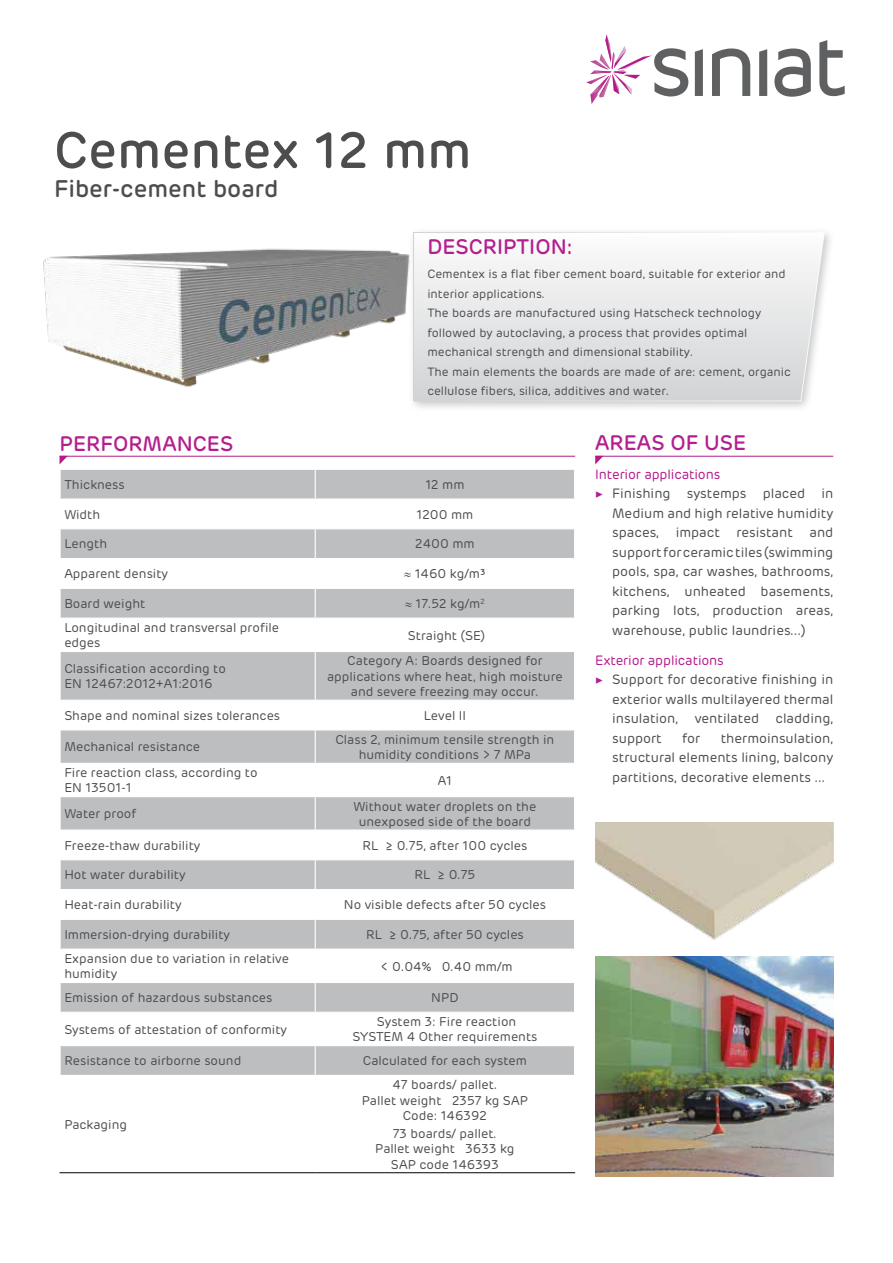
<style>
.page{position:relative;width:893px;height:1263px;background:#fff}
.page>*{position:absolute;margin:0;border:0;box-sizing:border-box;transform-origin:0 0}
.t1{font:500 51px "Rubrik";color:#4d4d4f}
.t2{font:500 24px "Rubrik";color:#4d4d4f}
.t3{font:500 21px "Rubrik";color:#b41e8e}
.t4{font:13.5px/19.5px "Rubrik";color:#4d4d4f;text-align:justify}
.t5{font:13.5px "Rubrik";letter-spacing:-.01em;color:#b51a8a}
.t6{font:12.75px/15.3px "Rubrik";color:#4d4d4f;text-align:center}
.t7{font:12px/19.5px "Rubrik";color:#4d4d4f}
.s1{font-family:"Minion Pro";color:#b41e8e}
</style>
<div class="page">
<div style="left:408px;top:227px;width:427px;height:185px;background:#5f6062;opacity:.35"></div>
<svg style="left:460px;top:232px;width:365px;height:169px"></svg>
<svg style="left:61px;top:470px;width:513px;height:605px;fill:#bcbec0"></svg>
<hr style="left:60px;top:498px;width:255px;height:2px;background:#fff">
<hr style="left:315px;top:498px;width:260px;height:2px;background:#fff">
<hr style="left:60px;top:528px;width:255px;height:1px;background:#fff">
<hr style="left:315px;top:528px;width:260px;height:1px;background:#fff">
<hr style="left:60px;top:558px;width:255px;height:1px;background:#fff">
<hr style="left:315px;top:558px;width:260px;height:1px;background:#fff">
<hr style="left:60px;top:588px;width:255px;height:1px;background:#fff">
<svg style="left:60px;top:470px;width:1px;height:147px"></svg>
<hr style="left:315px;top:588px;width:260px;height:1px;background:#fff">
<svg style="left:315px;top:470px;width:1px;height:147px"></svg>
<hr style="left:60px;top:617px;width:255px;height:2px;background:#fff">
<hr style="left:315px;top:617px;width:260px;height:2px;background:#fff">
<hr style="left:315px;top:619px;width:1px;height:32px;background:#fff">
<hr style="left:60px;top:651px;width:255px;height:1px;background:#fff">
<hr style="left:315px;top:651px;width:260px;height:1px;background:#fff">
<hr style="left:315px;top:652px;width:1px;height:48px;background:#fff">
<hr style="left:60px;top:700px;width:255px;height:1px;background:#fff">
<hr style="left:315px;top:700px;width:260px;height:1px;background:#fff">
<svg style="left:315px;top:701px;width:1px;height:28px"></svg>
<hr style="left:60px;top:729px;width:255px;height:1px;background:#fff">
<hr style="left:315px;top:729px;width:260px;height:1px;background:#fff">
<hr style="left:315px;top:730px;width:1px;height:33px;background:#fff">
<hr style="left:60px;top:763px;width:255px;height:1px;background:#fff">
<hr style="left:315px;top:763px;width:260px;height:1px;background:#fff">
<hr style="left:315px;top:764px;width:1px;height:32px;background:#fff">
<hr style="left:60px;top:796px;width:255px;height:1px;background:#fff">
<hr style="left:315px;top:796px;width:260px;height:1px;background:#fff">
<hr style="left:315px;top:797px;width:1px;height:32px;background:#fff">
<svg style="left:60px;top:983px;width:1px;height:29px"></svg>
<svg style="left:315px;top:983px;width:1px;height:29px"></svg>
<svg style="left:60px;top:1046px;width:1px;height:29px"></svg>
<svg style="left:315px;top:1046px;width:1px;height:29px"></svg>
<hr style="left:60px;top:829px;width:255px;height:2px;background:#fff">
<hr style="left:60px;top:859px;width:255px;height:1px;background:#fff">
<hr style="left:315px;top:829px;width:260px;height:2px;background:#fff">
<hr style="left:315px;top:859px;width:260px;height:1px;background:#fff">
<hr style="left:60px;top:889px;width:255px;height:1px;background:#fff">
<svg style="left:60px;top:860px;width:1px;height:88px"></svg>
<hr style="left:60px;top:919px;width:255px;height:1px;background:#fff">
<hr style="left:315px;top:889px;width:260px;height:1px;background:#fff">
<svg style="left:315px;top:831px;width:1px;height:117px"></svg>
<hr style="left:315px;top:919px;width:260px;height:1px;background:#fff">
<hr style="left:60px;top:948px;width:255px;height:2px;background:#fff">
<hr style="left:60px;top:982px;width:255px;height:1px;background:#fff">
<hr style="left:315px;top:948px;width:260px;height:2px;background:#fff">
<hr style="left:315px;top:950px;width:1px;height:32px;background:#fff">
<hr style="left:315px;top:982px;width:260px;height:1px;background:#fff">
<hr style="left:60px;top:1012px;width:255px;height:1px;background:#fff">
<hr style="left:60px;top:1045px;width:255px;height:1px;background:#fff">
<hr style="left:315px;top:1012px;width:260px;height:1px;background:#fff">
<hr style="left:315px;top:1013px;width:1px;height:32px;background:#fff">
<hr style="left:315px;top:1045px;width:260px;height:1px;background:#fff">
<hr style="left:60px;top:1172px;width:255px;height:1px;background:#000">
<hr style="left:315px;top:1172px;width:260px;height:1px;background:#000">
<hr style="left:60px;top:456px;width:515px;height:1px;background:#b41e8e">
<svg style="left:60px;top:456px;width:8px;height:8px"></svg>
<hr style="left:595px;top:456px;width:238px;height:1px;background:#b41e8e">
<svg style="left:595px;top:456px;width:8px;height:8px"></svg>
<img style="left:595px;top:956px;width:238px;height:220px">
<img style="left:595px;top:822px;width:238px;height:119px">
<svg style="left:774px;top:48px;width:37px;height:49px"></svg>
<svg style="left:695px;top:49px;width:8px;height:47px"></svg>
<svg style="left:712px;top:48px;width:38px;height:48px"></svg>
<svg style="left:759px;top:49px;width:8px;height:47px"></svg>
<svg style="left:819px;top:40px;width:26px;height:56px"></svg>
<svg style="left:586px;top:34px;width:102px;height:70px"></svg>
<img style="left:43px;top:227px;width:417px;height:185px">
<h1 class="t1" style="left:54px;top:118px;width:419px">Cementex 12 mm</h1>
<h2 class="t2" style="left:54px;top:173px;width:226px">Fiber-cement board</h2>
<h3 class="t3" style="left:427px;top:233px;width:147px">DESCRIPTION:</h3>
<p class="t7" style="left:427px;top:264px;width:365px">Cementex is a flat fiber cement board, suitable for exterior and interior applications.<br>The boards are manufactured using Hatscheck technology followed by autoclaving, a process that provides optimal mechanical strength and dimensional stability.<br>The main elements the boards are made of are: cement, organic cellulose fibers, silica, additives and water.</p>
<h3 class="t3" style="left:60px;top:430px;width:175px">PERFORMANCES</h3>
<h3 class="t3" style="left:595px;top:430px;width:153px">AREAS OF USE</h3>
<p class="t6" style="left:64px;top:477px;width:62px">Thickness</p>
<p class="t6" style="left:425px;top:477px;width:41px">12 mm</p>
<p class="t6" style="left:64px;top:507px;width:37px">Width</p>
<p class="t6" style="left:416px;top:507px;width:58px">1200 mm</p>
<p class="t6" style="left:64px;top:536px;width:44px">Length</p>
<p class="t6" style="left:415px;top:536px;width:61px">2400 mm</p>
<p class="t6" style="left:64px;top:566px;width:105px">Apparent density</p>
<p class="t6" style="left:404px;top:566px;width:83px">≈ 1460 kg/m³</p>
<p class="t6" style="left:64px;top:596px;width:82px">Board weight</p>
<p class="t6" style="left:405px;top:596px;width:81px">≈ 17.52 kg/m<sup>2</sup></p>
<p class="t6" style="left:64px;top:620px;width:216px;text-align:left">Longitudinal and transversal profile edges</p>
<p class="t6" style="left:408px;top:627px;width:79px">Straight (SE)</p>
<p class="t6" style="left:64px;top:661px;width:163px;text-align:left">Classification according to<br>EN 12467:2012+A1:2016</p>
<p class="t6" style="left:327px;top:653px;width:237px">Category A: Boards designed for applications where heat, high moisture and severe freezing may occur.</p>
<p class="t6" style="left:64px;top:708px;width:217px">Shape and nominal sizes tolerances</p>
<p class="t6" style="left:424px;top:708px;width:44px">Level II</p>
<p class="t6" style="left:64px;top:739px;width:137px">Mechanical resistance</p>
<p class="t6" style="left:335px;top:732px;width:220px">Class 2, minimum tensile strength in humidity conditions &gt; 7 MPa</p>
<p class="t6" style="left:64px;top:765px;width:195px;text-align:left">Fire reaction class, according to<br>EN 13501-1</p>
<p class="t6" style="left:438px;top:773px;width:16px">A1</p>
<p class="t6" style="left:64px;top:806px;width:74px">Water proof</p>
<p class="t6" style="left:353px;top:798px;width:184px">Without water droplets on the unexposed side of the board</p>
<p class="t6" style="left:64px;top:837px;width:138px">Freeze-thaw durability</p>
<p class="t6" style="left:363px;top:837px;width:166px">RL ≥ 0.75, after 100 cycles</p>
<p class="t6" style="left:64px;top:867px;width:123px">Hot water durability</p>
<p class="t6" style="left:414px;top:867px;width:62px">RL ≥ 0.75</p>
<p class="t6" style="left:64px;top:897px;width:119px">Heat-rain durability</p>
<p class="t6" style="left:344px;top:897px;width:204px">No visible defects after 50 cycles</p>
<p class="t6" style="left:64px;top:927px;width:167px">Immersion-drying durability</p>
<p class="t6" style="left:366px;top:927px;width:159px">RL ≥ 0.75, after 50 cycles</p>
<p class="t6" style="left:64px;top:951px;width:226px;text-align:left">Expansion due to variation in relative humidity</p>
<p class="t6" style="left:381px;top:958px;width:134px">&lt; 0.04% 0.40 mm/m</p>
<p class="t6" style="left:64px;top:990px;width:209px">Emission of hazardous substances</p>
<p class="t6" style="left:431px;top:990px;width:29px">NPD</p>
<p class="t6" style="left:64px;top:1021px;width:224px">Systems of attestation of conformity</p>
<p class="t6" style="left:352px;top:1014px;width:187px">System 3: Fire reaction<br>SYSTEM 4 Other requirements</p>
<p class="t6" style="left:64px;top:1053px;width:178px">Resistance to airborne sound</p>
<p class="t6" style="left:363px;top:1053px;width:166px">Calculated for each system</p>
<p class="t6" style="left:64px;top:1117px;width:64px">Packaging</p>
<p class="t6" style="left:362px;top:1077px;width:167px">47 boards/ pallet.<br>Pallet weight 2357 kg SAP<br>Code: 146392</p>
<p class="t6" style="left:375px;top:1126px;width:141px">73 boards/ pallet.<br>Pallet weight 3633 kg<br>SAP code 146393</p>
<p class="t5" style="left:595px;top:465px;width:127px">Interior applications</p>
<p class="t4" style="left:595px;top:484px;width:240px"><span class="s1">▶</span> Finishing systemps placed in</p>
<p class="t4" style="left:612px;top:503px;width:223px">Medium and high relative humidity</p>
<p class="t4" style="left:612px;top:523px;width:223px">spaces, impact resistant and</p>
<p class="t4" style="left:612px;top:542px;width:223px">support for ceramic tiles (swimming</p>
<p class="t4" style="left:612px;top:562px;width:223px">pools, spa, car washes, bathrooms,</p>
<p class="t4" style="left:612px;top:581px;width:223px">kitchens, unheated basements,</p>
<p class="t4" style="left:612px;top:601px;width:223px">parking lots, production areas,</p>
<p class="t4" style="left:612px;top:620px;width:195px">warehouse, public laundries...)</p>
<p class="t5" style="left:595px;top:651px;width:130px">Exterior applications</p>
<p class="t4" style="left:595px;top:670px;width:240px"><span class="s1">▶</span> Support for decorative finishing in</p>
<p class="t4" style="left:612px;top:689px;width:223px">exterior walls multilayered thermal</p>
<p class="t4" style="left:612px;top:709px;width:223px">insulation, ventilated cladding,</p>
<p class="t4" style="left:612px;top:728px;width:51px">support</p>
<p class="t4" style="left:682px;top:728px;width:20px">for</p>
<p class="t4" style="left:612px;top:728px;width:223px;text-indent:109px">thermoinsulation, structural elements lining, balcony partitions, decorative elements ...</p>
</div>
